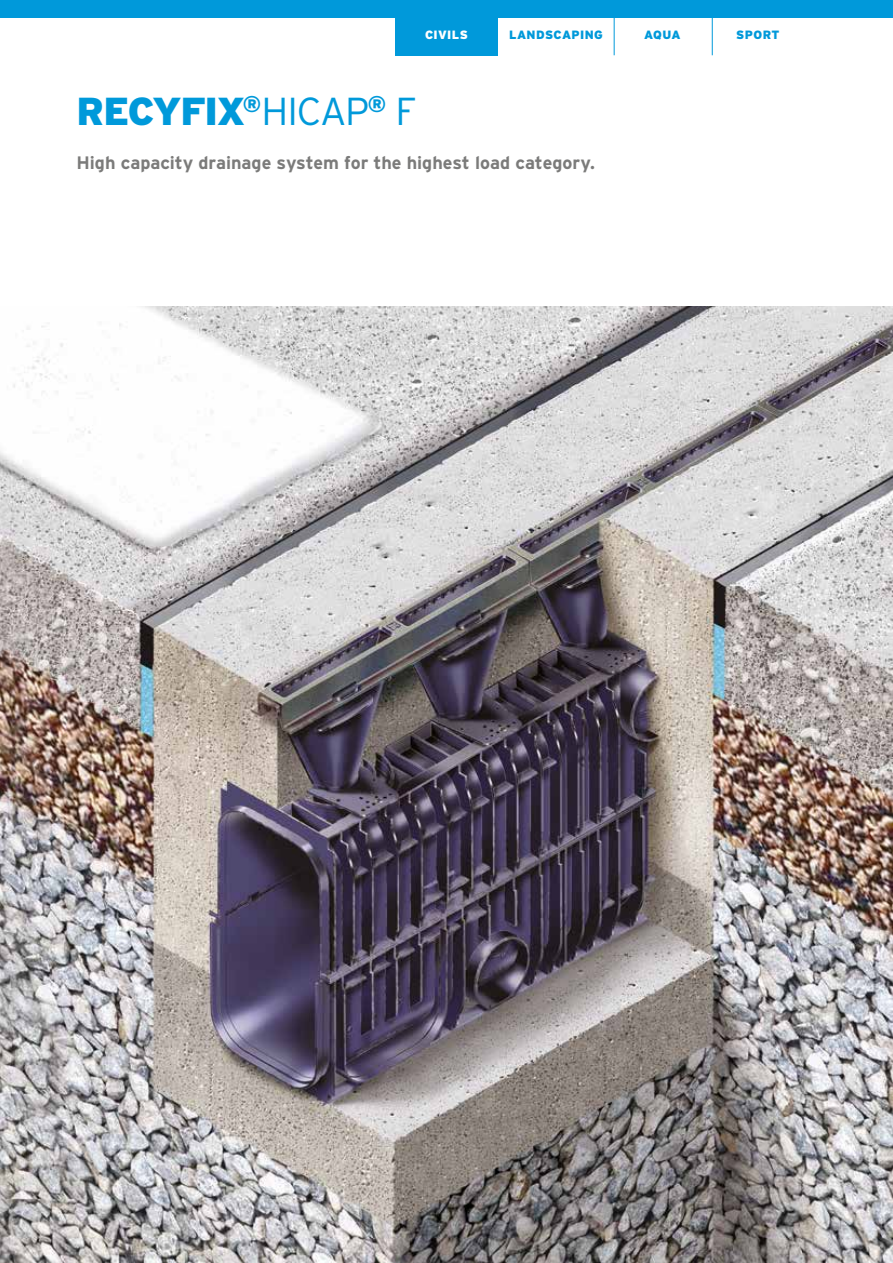
<style>
.page{position:relative;width:893px;height:1263px;background:#fff}
.page>*{position:absolute;margin:0;border:0;box-sizing:border-box;transform-origin:0 0}
.t1{font:900 39px "Interstate";letter-spacing:-.035em;color:#0099da}
.t2{font:700 18px "Interstate";letter-spacing:-.005em;color:#7b7b7a}
.t3{font:900 12px "Interstate";letter-spacing:.03em;color:#0099da}
.t4{font:900 12px "Interstate";letter-spacing:.03em;color:#fff}
.s1{font-weight:300}
</style>
<div class="page">
<img style="left:0;top:306px;width:893px;height:957px">
<div style="left:395px;top:0;width:102px;height:55px;background:#0099da"></div>
<div style="left:0;top:0;width:893px;height:17px;background:#0099da"></div>
<hr style="left:712px;top:0;width:1px;height:55px;background:#0099da">
<hr style="left:614px;top:0;width:1px;height:55px;background:#0099da">
<p class="t4" style="left:425px;top:28px;width:44px">CIVILS</p>
<p class="t3" style="left:509px;top:28px;width:95px">LANDSCAPING</p>
<p class="t3" style="left:644px;top:28px;width:38px">AQUA</p>
<p class="t3" style="left:736px;top:28px;width:45px">SPORT</p>
<h1 class="t1" style="left:77px;top:89px;width:342px">RECYFIX<sup>®</sup> <span class="s1">HICAP</span><sup>®</sup> <span class="s1">F</span></h1>
<p class="t2" style="left:77px;top:152px;width:520px">High capacity drainage system for the highest load category.</p>
</div>
